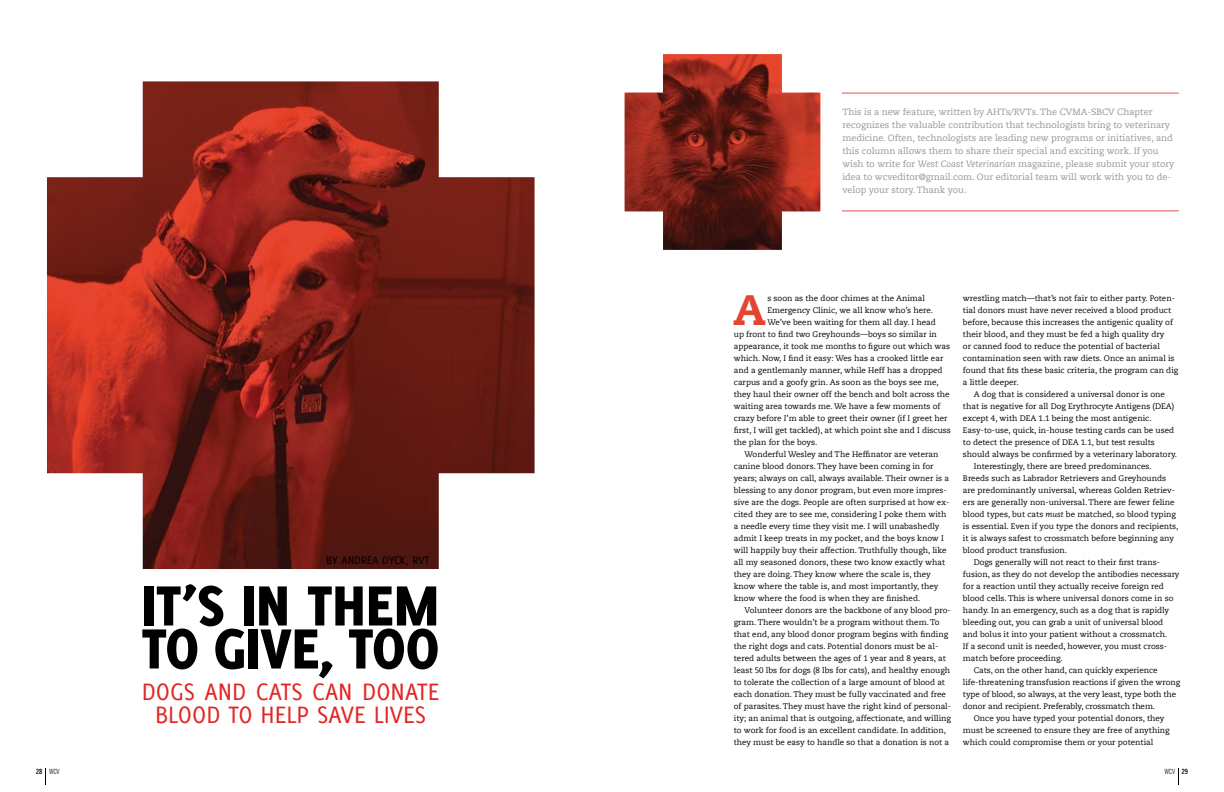
<style>
.page{position:relative;width:1224px;height:792px;background:#fff}
.page>*{position:absolute;margin:0;border:0;box-sizing:border-box;transform-origin:0 0}
.t1{font:800 62px "Delicious";letter-spacing:-.005em;color:#000}
.First_Line_with_drop{font:800 42.3px "Caecilia LT Std";color:#e34531}
.SUBTITLE{font:26px/23px "Delicious";color:#e12726;text-align:center}
.BYLINE{font:12px "Delicious";color:#000}
.FLUSH_LEFT_BODY_TEXT{font:9px/13px "Caecilia LT Std";color:#939598}
.Body_text{font:8px/12px "Caecilia LT Std";color:#000}
.First_Line_with_drop-2{font:8px "Caecilia LT Std";color:#000}
.t2{font:7px "Benton Sans Comp";letter-spacing:-.02em;color:#000}
.s1{font-style:italic}
.s2{font-weight:500}
</style>
<div class="page">
<img style="left:625px;top:54px;width:195px;height:196px">
<img style="left:47px;top:81px;width:488px;height:488px">
<hr style="left:842px;top:210px;width:337px;height:1px;background:#e12726">
<hr style="left:842px;top:93px;width:337px;height:1px;background:#e12726">
<svg style="left:45px;top:768px;width:1px;height:17px"></svg>
<svg style="left:1178px;top:768px;width:1px;height:17px"></svg>
<p class="BYLINE" style="left:326px;top:553px;width:105px">BY ANDREA DYCK, RVT</p>
<p class="t1" style="left:142px;top:569px;width:299px">IT’S IN THEM</p>
<p class="t1" style="left:142px;top:612px;width:299px">TO GIVE, TOO</p>
<p class="SUBTITLE" style="left:142px;top:680px;width:299px">DOGS AND CATS CAN DONATE<br>BLOOD TO HELP SAVE LIVES</p>
<p class="FLUSH_LEFT_BODY_TEXT" style="left:842px;top:106px;width:333px">This is a new feature, written by AHTs/RVTs. The CVMA-SBCV Chapter recognizes the valuable contribution that technologists bring to veterinary medicine. Often, technologists are leading new programs or initiatives, and this column allows them to share their special and exciting work. If you wish to write for <span class="s1">West Coast Veterinarian</span> magazine, please submit your story idea to wcveditor@gmail.com. Our editorial team will work with you to de&shy;velop your story. Thank you.</p>
<p class="First_Line_with_drop" style="left:733px;top:284px;width:34px">A</p>
<p class="First_Line_with_drop-2" style="left:767px;top:293px;width:159px">s soon as the door chimes at the Animal</p>
<p class="First_Line_with_drop-2" style="left:767px;top:305px;width:167px">Emergency Clinic, we all know who’s here.</p>
<p class="First_Line_with_drop-2" style="left:767px;top:317px;width:170px">We’ve been waiting for them all day. I head</p>
<p class="First_Line_with_drop-2" style="left:734px;top:329px;width:205px">up front to find two Greyhounds—boys so similar in</p>
<p class="First_Line_with_drop-2" style="left:734px;top:341px;width:218px">appearance, it took me months to figure out which was</p>
<p class="First_Line_with_drop-2" style="left:734px;top:353px;width:211px">which. Now, I find it easy: Wes has a crooked little ear</p>
<p class="First_Line_with_drop-2" style="left:734px;top:365px;width:210px">and a gentlemanly manner, while Heff has a dropped</p>
<p class="First_Line_with_drop-2" style="left:734px;top:377px;width:206px">carpus and a goofy grin. As soon as the boys see me,</p>
<p class="First_Line_with_drop-2" style="left:734px;top:389px;width:217px">they haul their owner off the bench and bolt across the</p>
<p class="First_Line_with_drop-2" style="left:734px;top:401px;width:208px">waiting area towards me. We have a few moments of</p>
<p class="First_Line_with_drop-2" style="left:734px;top:413px;width:215px">crazy before I’m able to greet their owner (if I greet her</p>
<p class="First_Line_with_drop-2" style="left:734px;top:425px;width:219px">first, I will get tackled), at which point she and I discuss</p>
<p class="First_Line_with_drop-2" style="left:734px;top:437px;width:85px">the plan for the boys.</p>
<p class="Body_text" style="left:734px;top:448px;width:217px;text-indent:11px">Wonderful Wesley and The Heffinator are veteran canine blood donors. They have been coming in for years; always on call, always available. Their owner is a blessing to any donor program, but even more impres&shy;sive are the dogs. People are often surprised at how ex&shy;cited they are to see me, considering I poke them with a needle every time they visit me. I will unabashedly admit I keep treats in my pocket, and the boys know I will happily buy their affection. Truthfully though, like all my seasoned donors, these two know exactly what they are doing. They know where the scale is, they know where the table is, and most importantly, they know where the food is when they are finished.</p>
<p class="Body_text" style="left:734px;top:604px;width:219px;text-indent:11px">Volunteer donors are the backbone of any blood pro&shy;gram. There wouldn’t <span class="s1">be</span> a program without them. To that end, any blood donor program begins with finding the right dogs and cats. Potential donors must be al&shy;tered adults between the ages of 1 year and 8 years, at least 50 lbs for dogs (8 lbs for cats), and healthy enough to tolerate the collection of a large amount of blood at each donation. They must be fully vaccinated and free of parasites. They must have the right kind of personal&shy;ity; an animal that is outgoing, affectionate, and willing to work for food is an excellent candidate. In addition, they must be easy to handle so that a donation is not a</p>
<p class="Body_text" style="left:963px;top:292px;width:217px">wrestling match—that’s not fair to either party. Poten&shy;tial donors must have never received a blood product before, because this increases the antigenic quality of their blood, and they must be fed a high quality dry<br>or canned food to reduce the potential of bacterial contamination seen with raw diets. Once an animal is found that fits these basic criteria, the program can dig a little deeper.</p>
<p class="Body_text" style="left:963px;top:388px;width:216px;text-indent:11px">A dog that is considered a universal donor is one that is negative for all Dog Erythrocyte Antigens (DEA) except 4, with DEA 1.1 being the most antigenic.<br>Easy-to-use, quick, in-house testing cards can be used to detect the presence of DEA 1.1, but test results should always be confirmed by a veterinary laboratory.</p>
<p class="Body_text" style="left:963px;top:460px;width:217px;text-indent:11px">Interestingly, there are breed predominances.<br>Breeds such as Labrador Retrievers and Greyhounds are predominantly universal, whereas Golden Retriev&shy;ers are generally non-universal. There are fewer feline blood types, but cats <span class="s1">must</span> be matched, so blood typing is essential. Even if you type the donors and recipients, it is always safest to crossmatch before beginning any blood product transfusion.</p>
<p class="Body_text" style="left:963px;top:556px;width:218px;text-indent:11px">Dogs generally will not react to their first trans&shy;fusion, as they do not develop the antibodies necessary for a reaction until they actually receive foreign red blood cells. This is where universal donors come in so handy. In an emergency, such as a dog that is rapidly bleeding out, you can grab a unit of universal blood and bolus it into your patient without a crossmatch.<br>If a second unit is needed, however, you must cross&shy;match before proceeding.</p>
<p class="Body_text" style="left:963px;top:664px;width:219px;text-indent:11px">Cats, on the other hand, can quickly experience life-threatening transfusion reactions if given the wrong type of blood, so always, at the very least, type both the donor and recipient. Preferably, crossmatch them.</p>
<p class="Body_text" style="left:963px;top:712px;width:208px;text-indent:11px">Once you have typed your potential donors, they must be screened to ensure they are free of anything which could compromise them or your potential</p>
<p class="t2" style="left:36px;top:767px;width:25px"><span class="s2">28</span> WCV</p>
<p class="t2" style="left:1165px;top:767px;width:25px">WCV <span class="s2">29</span></p>
</div>
